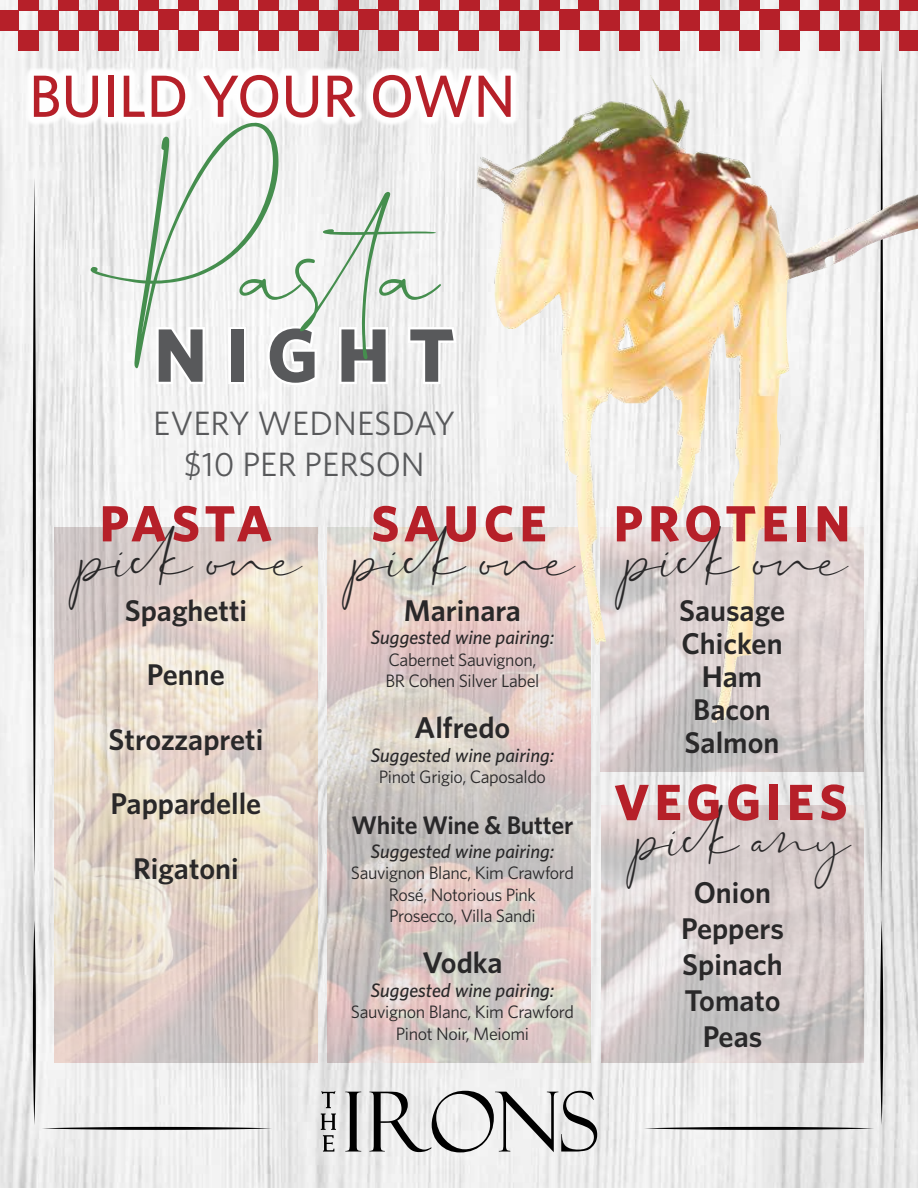
<style>
.page{position:relative;width:918px;height:1188px;background:#fff}
.page>*{position:absolute;margin:0;border:0;box-sizing:border-box;transform-origin:0 0}
.t1{font:700 75.75px "Whitney";letter-spacing:.24em;color:#58595b}
.t2{font:70.5px "Dalmatins";color:#458e4e}
.t3{font:500 59.7px "Whitney";color:#b62029}
.t4{font:700 51px "Whitney";letter-spacing:.1em;color:#b62029}
.t5{font:35.7px "Dalmatins";color:#292829}
.t6{font:35.7px "Dalmatins";color:#292829;scale:.91 1}
.t7{font:33.75px/40.7px "Whitney";color:#58595b;text-align:center}
.t8{font:600 30px/64.5px "Whitney";color:#292829;text-align:center}
.t9{font:600 25.5px "Whitney";letter-spacing:-.01em;color:#292829}
.t10{font:italic 500 19.5px "Whitney";color:#292829}
.t11{font:18px/21.6px "Whitney";letter-spacing:-.02em;color:#292829;text-align:center}
</style>
<div class="page">
<img style="left:0;top:0;width:918px;height:1188px">
<svg style="left:880px;top:60px;width:3px;height:844px"></svg>
<svg style="left:33px;top:177px;width:3px;height:700px;background:#4d4d4d"></svg>
<img style="left:55px;top:527px;width:262px;height:536px">
<img style="left:328px;top:527px;width:262px;height:536px">
<img style="left:601px;top:723px;width:262px;height:48px">
<svg style="left:321px;top:1091px;width:15px;height:17px"></svg>
<svg style="left:321px;top:1114px;width:15px;height:38px"></svg>
<svg style="left:345px;top:1092px;width:16px;height:60px"></svg>
<svg style="left:369px;top:1091px;width:228px;height:61px"></svg>
<svg style="left:644px;top:1127px;width:230px;height:3px"></svg>
<svg style="left:880px;top:920px;width:3px;height:205px"></svg>
<svg style="left:42px;top:1127px;width:230px;height:3px"></svg>
<svg style="left:33px;top:920px;width:3px;height:205px"></svg>
<div style="left:98px;top:30px;width:20px;height:20px;background:#b62029"></div>
<div style="left:18px;top:30px;width:20px;height:20px;background:#b62029"></div>
<div style="left:58px;top:0;width:20px;height:10px;background:#b62029"></div>
<div style="left:18px;top:0;width:20px;height:10px;background:#b62029"></div>
<div style="left:118px;top:10px;width:20px;height:20px;background:#b62029"></div>
<div style="left:38px;top:10px;width:20px;height:20px;background:#b62029"></div>
<div style="left:0;top:10px;width:18px;height:20px;background:#b62029"></div>
<div style="left:78px;top:10px;width:20px;height:20px;background:#b62029"></div>
<div style="left:138px;top:30px;width:20px;height:20px;background:#b62029"></div>
<div style="left:58px;top:30px;width:20px;height:20px;background:#b62029"></div>
<div style="left:98px;top:0;width:20px;height:10px;background:#b62029"></div>
<div style="left:138px;top:0;width:20px;height:10px;background:#b62029"></div>
<div style="left:299px;top:30px;width:20px;height:20px;background:#b62029"></div>
<div style="left:219px;top:30px;width:20px;height:20px;background:#b62029"></div>
<div style="left:179px;top:30px;width:20px;height:20px;background:#b62029"></div>
<div style="left:259px;top:0;width:20px;height:10px;background:#b62029"></div>
<div style="left:178px;top:0;width:20px;height:10px;background:#b62029"></div>
<div style="left:219px;top:0;width:20px;height:10px;background:#b62029"></div>
<div style="left:158px;top:10px;width:21px;height:20px;background:#b62029"></div>
<div style="left:319px;top:10px;width:20px;height:20px;background:#b62029"></div>
<div style="left:239px;top:10px;width:20px;height:20px;background:#b62029"></div>
<div style="left:199px;top:10px;width:20px;height:20px;background:#b62029"></div>
<div style="left:279px;top:10px;width:20px;height:20px;background:#b62029"></div>
<div style="left:339px;top:30px;width:20px;height:20px;background:#b62029"></div>
<div style="left:259px;top:30px;width:20px;height:20px;background:#b62029"></div>
<div style="left:299px;top:0;width:20px;height:10px;background:#b62029"></div>
<div style="left:339px;top:0;width:20px;height:10px;background:#b62029"></div>
<div style="left:499px;top:30px;width:20px;height:20px;background:#b62029"></div>
<div style="left:419px;top:30px;width:20px;height:20px;background:#b62029"></div>
<div style="left:379px;top:30px;width:20px;height:20px;background:#b62029"></div>
<div style="left:459px;top:0;width:20px;height:10px;background:#b62029"></div>
<div style="left:379px;top:0;width:20px;height:10px;background:#b62029"></div>
<div style="left:419px;top:0;width:20px;height:10px;background:#b62029"></div>
<div style="left:359px;top:10px;width:20px;height:20px;background:#b62029"></div>
<div style="left:519px;top:10px;width:20px;height:20px;background:#b62029"></div>
<div style="left:439px;top:10px;width:20px;height:20px;background:#b62029"></div>
<div style="left:399px;top:10px;width:20px;height:20px;background:#b62029"></div>
<div style="left:479px;top:10px;width:20px;height:20px;background:#b62029"></div>
<div style="left:539px;top:30px;width:20px;height:20px;background:#b62029"></div>
<div style="left:459px;top:30px;width:20px;height:20px;background:#b62029"></div>
<div style="left:499px;top:0;width:20px;height:10px;background:#b62029"></div>
<div style="left:539px;top:0;width:20px;height:10px;background:#b62029"></div>
<div style="left:699px;top:30px;width:20px;height:20px;background:#b62029"></div>
<div style="left:619px;top:30px;width:20px;height:20px;background:#b62029"></div>
<div style="left:579px;top:30px;width:20px;height:20px;background:#b62029"></div>
<div style="left:659px;top:0;width:20px;height:10px;background:#b62029"></div>
<div style="left:579px;top:0;width:20px;height:10px;background:#b62029"></div>
<div style="left:619px;top:0;width:20px;height:10px;background:#b62029"></div>
<div style="left:559px;top:10px;width:20px;height:20px;background:#b62029"></div>
<div style="left:719px;top:10px;width:21px;height:20px;background:#b62029"></div>
<div style="left:639px;top:10px;width:20px;height:20px;background:#b62029"></div>
<div style="left:599px;top:10px;width:20px;height:20px;background:#b62029"></div>
<div style="left:679px;top:10px;width:20px;height:20px;background:#b62029"></div>
<div style="left:739px;top:30px;width:21px;height:20px;background:#b62029"></div>
<div style="left:659px;top:30px;width:20px;height:20px;background:#b62029"></div>
<div style="left:699px;top:0;width:20px;height:10px;background:#b62029"></div>
<div style="left:739px;top:0;width:21px;height:10px;background:#b62029"></div>
<div style="left:900px;top:30px;width:18px;height:20px;background:#b62029"></div>
<div style="left:820px;top:30px;width:20px;height:20px;background:#b62029"></div>
<div style="left:780px;top:30px;width:20px;height:20px;background:#b62029"></div>
<div style="left:860px;top:0;width:20px;height:10px;background:#b62029"></div>
<div style="left:779px;top:0;width:20px;height:10px;background:#b62029"></div>
<div style="left:820px;top:0;width:20px;height:10px;background:#b62029"></div>
<div style="left:760px;top:10px;width:20px;height:20px;background:#b62029"></div>
<div style="left:840px;top:10px;width:20px;height:20px;background:#b62029"></div>
<div style="left:800px;top:10px;width:20px;height:20px;background:#b62029"></div>
<div style="left:880px;top:10px;width:20px;height:20px;background:#b62029"></div>
<div style="left:860px;top:30px;width:20px;height:20px;background:#b62029"></div>
<div style="left:900px;top:0;width:18px;height:10px;background:#b62029"></div>
<img style="left:477px;top:75px;width:423px;height:648px">
<div style="left:24px;top:65px;width:497px;height:62px;background:#fff"></div>
<svg style="left:154px;top:325px;width:53px;height:62px"></svg>
<svg style="left:265px;top:324px;width:56px;height:64px"></svg>
<svg style="left:337px;top:325px;width:53px;height:62px"></svg>
<svg style="left:406px;top:325px;width:53px;height:62px"></svg>
<img style="left:601px;top:806px;width:263px;height:257px">
<h3 class="t3" style="left:29px;top:57px;width:488px">BUILD YOUR OWN</h3>
<h2 class="t2" style="left:104px;top:237px;width:338px">Pa sta</h2>
<h1 class="t1" style="left:154px;top:305px;width:302px">NIGHT</h1>
<h3 class="t7" style="left:153px;top:402px;width:304px">EVERY WEDNESDAY $10 PER PERSON</h3>
<h3 class="t4" style="left:100px;top:489px;width:174px">PASTA</h3>
<h3 class="t4" style="left:371px;top:489px;width:177px">SAUCE</h3>
<h3 class="t4" style="left:614px;top:489px;width:238px">PROTEIN</h3>
<h3 class="t5" style="left:80px;top:542px;width:223px">pick one</h3>
<h3 class="t5" style="left:353px;top:542px;width:223px">pick one</h3>
<h3 class="t5" style="left:626px;top:542px;width:223px">pick one</h3>
<h3 class="t8" style="left:109px;top:577px;width:156px">Spaghetti<br>Penne<br>Strozzapreti<br>Pappardelle<br>Rigatoni</h3>
<h3 class="t8" style="left:404px;top:577px;width:119px">Marinara</h3>
<p class="t10" style="left:371px;top:626px;width:185px">Suggested wine pairing:</p>
<p class="t11" style="left:385px;top:648px;width:156px;text-align:left">Cabernet Sauvignon,<br>BR Cohen Silver Label</p>
<h3 class="t8" style="left:414px;top:695px;width:97px">Alfredo</h3>
<p class="t10" style="left:371px;top:743px;width:185px">Suggested wine pairing:</p>
<p class="t11" style="left:379px;top:766px;width:169px">Pinot Grigio, Caposaldo</p>
<h3 class="t9" style="left:351px;top:808px;width:224px">White Wine &amp; Butter</h3>
<p class="t10" style="left:371px;top:839px;width:185px">Suggested wine pairing:</p>
<p class="t11" style="left:351px;top:862px;width:225px">Sauvignon Blanc, Kim Crawford<br>Rosé, Notorious Pink<br>Prosecco, Villa Sandi</p>
<h3 class="t8" style="left:422px;top:930px;width:82px">Vodka</h3>
<p class="t10" style="left:371px;top:978px;width:185px">Suggested wine pairing:</p>
<p class="t11" style="left:351px;top:1001px;width:225px">Sauvignon Blanc, Kim Crawford<br>Pinot Noir, Meiomi</p>
<h3 class="t8" style="left:679px;top:593px;width:108px;line-height:33px">Sausage<br>Chicken<br>Ham<br>Bacon<br>Salmon</h3>
<h3 class="t4" style="left:614px;top:768px;width:235px">VEGGIES</h3>
<h3 class="t6" style="left:637px;top:821px;width:237px">pick any</h3>
<h3 class="t8" style="left:681px;top:874px;width:104px;line-height:36px">Onion<br>Peppers<br>Spinach<br>Tomato<br>Peas</h3>
</div>
